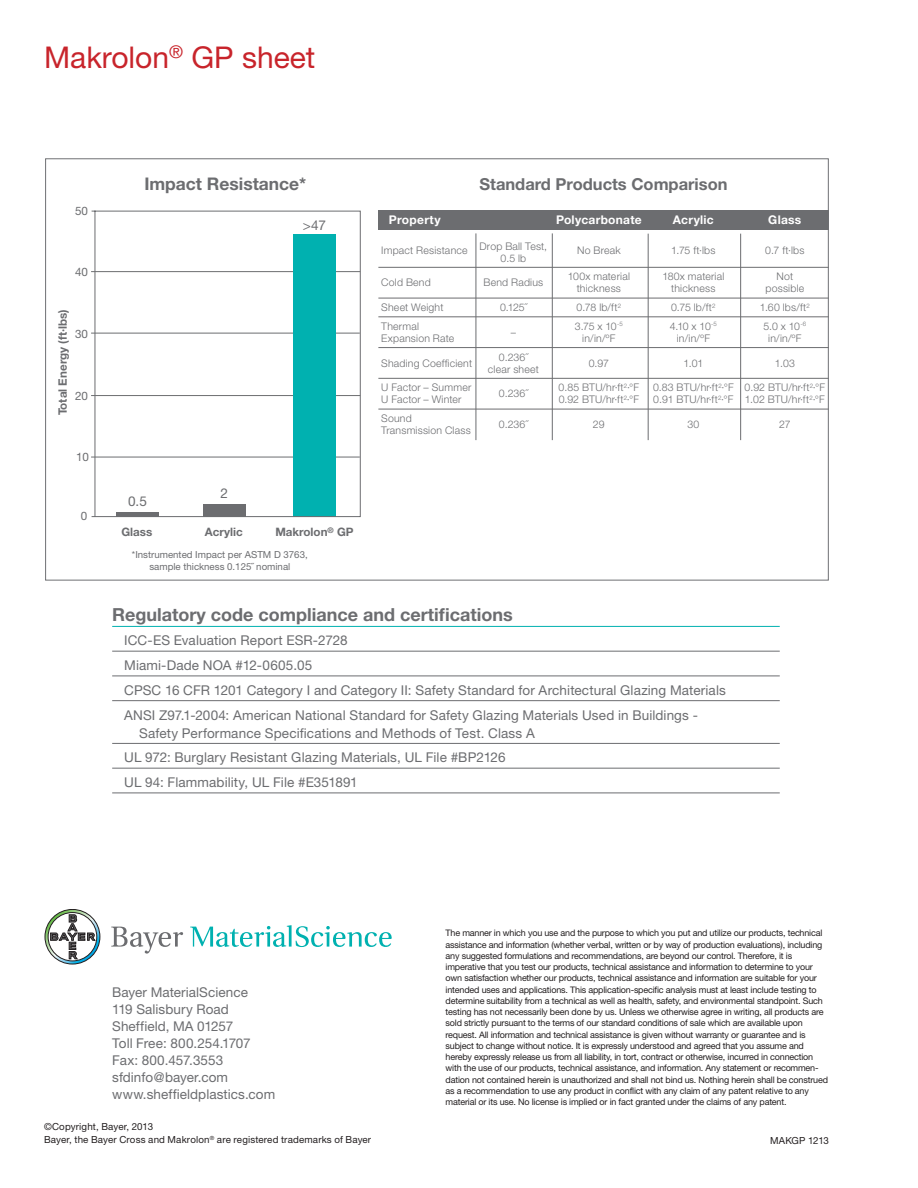
<style>
.page{position:relative;width:918px;height:1188px;background:#fff}
.page>*{position:absolute;margin:0;border:0;box-sizing:border-box;transform-origin:0 0}
.t1{font:30px "Helvetica Neue";color:#c8242b}
.t2{font:700 18px "Helvetica Neue";color:#6c6d70}
.t3{font:700 17.4px "Helvetica Neue LT Std";color:#6c6d70}
.t4{font:700 16.5px "Helvetica Neue";color:#6c6d70}
.t5{font:13.5px/24.8px "Helvetica Neue LT Std";letter-spacing:.01em;color:#6c6d70}
.t6{font:13.5px/17px "Helvetica Neue";letter-spacing:.005em;color:#6c6d70}
.t7{font:700 12px "Helvetica Neue LT Std";letter-spacing:.02em;color:#fff}
.t8{font:700 11.55px "Helvetica Neue LT Std";color:#6c6d70}
.t9{font:11.55px "Helvetica Neue LT Std";color:#6c6d70}
.t10{font:300 10.5px "Helvetica Neue LT Std";letter-spacing:.02em;color:#6c6d70}
.t11{font:9.75px/12.8px "Helvetica Neue";letter-spacing:.015em;color:#231f20}
.t12{font:9.75px/11.6px "Helvetica Neue LT Std";color:#6c6d70;text-align:center}
.t13{font:9.75px "Helvetica Neue";letter-spacing:-.015em;color:#231f20}
.t14{font:9px/11.2px "Helvetica Neue";letter-spacing:-.02em;color:#231f20}
</style>
<div class="page">
<svg style="left:45px;top:909px;width:56px;height:55px"></svg>
<svg style="left:190px;top:925px;width:202px;height:22px"></svg>
<svg style="left:111px;top:927px;width:72px;height:27px"></svg>
<svg style="left:91px;top:210px;width:270px;height:307px"></svg>
<div style="left:116px;top:512px;width:43px;height:5px;background:#6c6d70"></div>
<div style="left:203px;top:504px;width:43px;height:13px;background:#6c6d70"></div>
<hr style="left:112px;top:626px;width:668px;height:1px;background:#00b1b0">
<hr style="left:112px;top:651px;width:668px;height:1px;background:#6c6d70">
<hr style="left:112px;top:676px;width:668px;height:1px;background:#6c6d70">
<hr style="left:112px;top:700px;width:668px;height:1px;background:#6c6d70">
<hr style="left:112px;top:743px;width:668px;height:1px;background:#6c6d70">
<hr style="left:112px;top:768px;width:668px;height:1px;background:#6c6d70">
<hr style="left:112px;top:793px;width:668px;height:1px;background:#6c6d70">
<div style="left:378px;top:210px;width:451px;height:20px;background:#6c6d70"></div>
<hr style="left:378px;top:267px;width:451px;height:1px;background:#6c6d70">
<hr style="left:378px;top:298px;width:451px;height:1px;background:#6c6d70">
<hr style="left:378px;top:316px;width:451px;height:1px;background:#6c6d70">
<hr style="left:378px;top:347px;width:451px;height:1px;background:#6c6d70">
<hr style="left:378px;top:378px;width:451px;height:1px;background:#6c6d70">
<hr style="left:378px;top:409px;width:451px;height:1px;background:#6c6d70">
<hr style="left:476px;top:233px;width:1px;height:207px;background:#6c6d70">
<hr style="left:552px;top:233px;width:1px;height:207px;background:#6c6d70">
<hr style="left:648px;top:234px;width:1px;height:206px;background:#6c6d70">
<hr style="left:740px;top:234px;width:1px;height:206px;background:#6c6d70">
<h1 class="t1" style="left:44px;top:40px;width:273px">Makrolon<sup>®</sup> GP sheet</h1>
<p class="t9" style="left:75px;top:204px;width:14px">50</p>
<p class="t9" style="left:75px;top:265px;width:14px">40</p>
<p class="t8" style="left:56px;top:415px;width:108px;rotate:-90deg">Total Energy (ft·lbs)</p>
<p class="t9" style="left:75px;top:327px;width:14px">30</p>
<p class="t9" style="left:75px;top:389px;width:14px">20</p>
<p class="t9" style="left:76px;top:450px;width:14px">10</p>
<p class="t9" style="left:81px;top:509px;width:8px">0</p>
<h3 class="t3" style="left:144px;top:173px;width:163px">Impact Resistance*</h3>
<h3 class="t5" style="left:303px;top:213px;width:25px">&gt;47</h3>
<h3 class="t5" style="left:128px;top:489px;width:20px">0.5</h3>
<p class="t8" style="left:121px;top:524px;width:32px">Glass</p>
<h3 class="t5" style="left:221px;top:480px;width:9px">2</h3>
<p class="t8" style="left:205px;top:524px;width:39px">Acrylic</p>
<p class="t8" style="left:275px;top:524px;width:80px">Makrolon<sup>®</sup> GP</p>
<p class="t12" style="left:132px;top:549px;width:177px">*Instrumented Impact per ASTM D 3763, sample thickness 0.125˝ nominal</p>
<h3 class="t4" style="left:479px;top:174px;width:250px">Standard Products Comparison</h3>
<h3 class="t7" style="left:389px;top:212px;width:53px">Property</h3>
<h3 class="t7" style="left:556px;top:212px;width:87px">Polycarbonate</h3>
<h3 class="t7" style="left:673px;top:212px;width:42px">Acrylic</h3>
<h3 class="t7" style="left:768px;top:212px;width:35px">Glass</h3>
<p class="t10" style="left:381px;top:244px;width:167px">Impact Resistance Drop Ball Test,</p>
<p class="t10" style="left:577px;top:244px;width:45px">No Break</p>
<p class="t10" style="left:671px;top:244px;width:46px">1.75 ft·lbs</p>
<p class="t10" style="left:765px;top:244px;width:41px">0.7 ft·lbs</p>
<p class="t10" style="left:501px;top:251px;width:27px">0.5 lb</p>
<p class="t10" style="left:381px;top:276px;width:51px">Cold Bend</p>
<p class="t10" style="left:484px;top:276px;width:61px">Bend Radius</p>
<p class="t10" style="left:568px;top:270px;width:64px">100x material</p>
<p class="t10" style="left:662px;top:270px;width:64px">180x material</p>
<p class="t10" style="left:777px;top:270px;width:18px">Not</p>
<p class="t10" style="left:577px;top:282px;width:46px">thickness</p>
<p class="t10" style="left:671px;top:282px;width:46px">thickness</p>
<p class="t10" style="left:766px;top:282px;width:40px">possible</p>
<p class="t10" style="left:381px;top:301px;width:64px">Sheet Weight</p>
<p class="t10" style="left:500px;top:301px;width:28px">0.125˝</p>
<p class="t10" style="left:577px;top:301px;width:46px">0.78 lb/ft<sup>2</sup></p>
<p class="t10" style="left:671px;top:301px;width:46px">0.75 lb/ft<sup>2</sup></p>
<p class="t10" style="left:760px;top:301px;width:52px">1.60 lbs/ft<sup>2</sup></p>
<p class="t10" style="left:381px;top:320px;width:39px">Thermal</p>
<p class="t10" style="left:511px;top:326px;width:7px">–</p>
<p class="t10" style="left:575px;top:320px;width:50px">3.75 x 10<sup>-5</sup></p>
<p class="t10" style="left:670px;top:320px;width:49px">4.10 x 10<sup>-5</sup></p>
<p class="t10" style="left:763px;top:320px;width:44px">5.0 x 10<sup>-6</sup></p>
<p class="t10" style="left:381px;top:332px;width:74px">Expansion Rate</p>
<p class="t10" style="left:582px;top:332px;width:35px">in/in/ºF</p>
<p class="t10" style="left:677px;top:332px;width:35px">in/in/ºF</p>
<p class="t10" style="left:768px;top:332px;width:35px">in/in/ºF</p>
<p class="t10" style="left:381px;top:356px;width:92px">Shading Coefficient</p>
<p class="t10" style="left:499px;top:350px;width:31px">0.236˝</p>
<p class="t10" style="left:589px;top:356px;width:22px">0.97</p>
<p class="t10" style="left:684px;top:356px;width:21px">1.01</p>
<p class="t10" style="left:775px;top:356px;width:21px">1.03</p>
<p class="t10" style="left:488px;top:362px;width:52px">clear sheet</p>
<p class="t10" style="left:559px;top:381px;width:82px">0.85 BTU/hr·ft<sup>2</sup>·°F</p>
<p class="t10" style="left:653px;top:381px;width:174px">0.83 BTU/hr·ft<sup>2</sup>·°F 0.92 BTU/hr·ft<sup>2</sup>·°F</p>
<p class="t10" style="left:381px;top:381px;width:92px">U Factor – Summer</p>
<p class="t10" style="left:499px;top:387px;width:31px">0.236˝</p>
<p class="t10" style="left:381px;top:393px;width:82px">U Factor – Winter</p>
<p class="t10" style="left:559px;top:393px;width:82px">0.92 BTU/hr·ft<sup>2</sup>·°F</p>
<p class="t10" style="left:653px;top:393px;width:173px">0.91 BTU/hr·ft<sup>2</sup>·°F 1.02 BTU/hr·ft<sup>2</sup>·°F</p>
<p class="t10" style="left:381px;top:412px;width:32px">Sound</p>
<p class="t10" style="left:499px;top:418px;width:31px">0.236˝</p>
<p class="t10" style="left:593px;top:418px;width:13px">29</p>
<p class="t10" style="left:687px;top:418px;width:13px">30</p>
<p class="t10" style="left:779px;top:418px;width:13px">27</p>
<p class="t10" style="left:381px;top:424px;width:91px">Transmission Class</p>
<h2 class="t2" style="left:112px;top:603px;width:402px">Regulatory code compliance and certifications</h2>
<p class="t5" style="left:124px;top:628px;width:603px">ICC-ES Evaluation Report ESR-2728<br>Miami-Dade NOA #12-0605.05<br>CPSC 16 CFR 1201 Category I and Category II: Safety Standard for Architectural Glazing Materials ANSI Z97.1-2004: American National Standard for Safety Glazing Materials Used in Buildings -</p>
<h3 class="t5" style="left:124px;top:720px;width:412px;text-indent:15px">Safety Performance Specifications and Methods of Test. Class A<br>UL 972: Burglary Resistant Glazing Materials, UL File #BP2126<br>UL 94: Flammability, UL File #E351891</h3>
<h3 class="t6" style="left:112px;top:984px;width:165px">Bayer MaterialScience<br>119 Salisbury Road<br>Sheffield, MA 01257<br>Toll Free: 800.254.1707<br>Fax: 800.457.3553 sfdinfo@bayer.com www.sheffieldplastics.com</h3>
<p class="t11" style="left:44px;top:1121px;width:329px">©Copyright, Bayer, 2013<br>Bayer, the Bayer Cross and Makrolon<sup>®</sup> are registered trademarks of Bayer</p>
<p class="t14" style="left:446px;top:927px;width:384px">The manner in which you use and the purpose to which you put and utilize our products, technical assistance and information (whether verbal, written or by way of production evaluations), including any suggested formulations and recommendations, are beyond our control. Therefore, it is imperative that you test our products, technical assistance and information to determine to your own satisfaction whether our products, technical assistance and information are suitable for your intended uses and applications. This application-specific analysis must at least include testing to determine suitability from a technical as well as health, safety, and environmental standpoint. Such testing has not necessarily been done by us. Unless we otherwise agree in writing, all products are sold strictly pursuant to the terms of our standard conditions of sale which are available upon request. All information and technical assistance is given without warranty or guarantee and is subject to change without notice. It is expressly understood and agreed that you assume and hereby expressly release us from all liability, in tort, contract or otherwise, incurred in connection with the use of our products, technical assistance, and information. Any statement or recommen&shy;dation not contained herein is unauthorized and shall not bind us. Nothing herein shall be construed as a recommendation to use any product in conflict with any claim of any patent relative to any material or its use. No license is implied or in fact granted under the claims of any patent.</p>
<p class="t13" style="left:770px;top:1134px;width:60px">MAKGP 1213</p>
</div>
